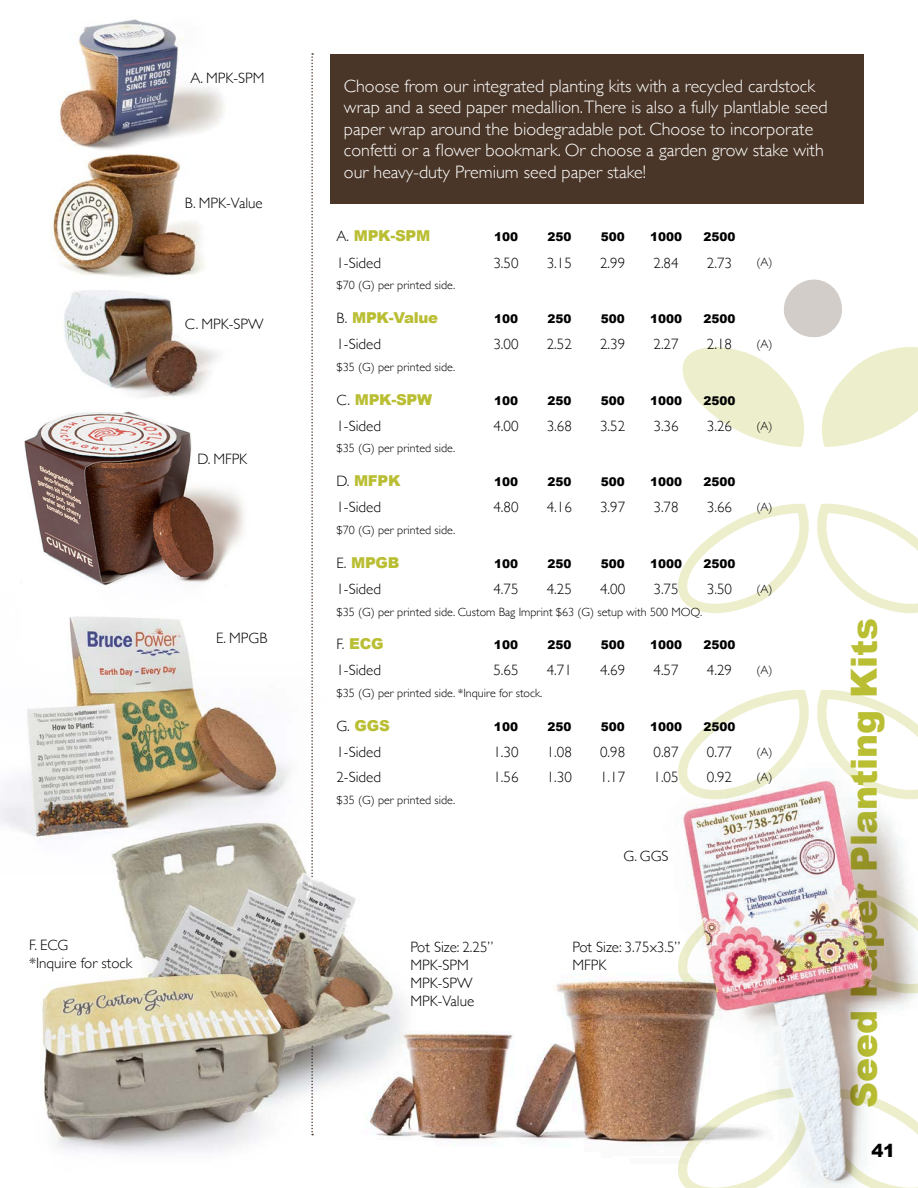
<style>
.page{position:relative;width:918px;height:1188px;background:#fff}
.page>*{position:absolute;margin:0;border:0;box-sizing:border-box;transform-origin:0 0}
.t1{font:900 36px "Arial";color:#b9be33}
.t2{font:300 18px/21.6px "Gill Sans";color:#fff}
.t3{font:900 18px "Arial";color:#000}
.t4{font:300 15px/18px "Gill Sans";color:#000}
.t5{font:900 15px "Arial";letter-spacing:-.02em;color:#b9be33}
.t6{font:300 12px "Gill Sans";color:#000}
.t7{font:900 12px "Arial";color:#000}
.s1{font-family:"Gill Sans";font-weight:300;color:#000}
</style>
<div class="page">
<svg style="left:311px;top:53px;width:2px;height:1082px"></svg>
<img style="left:117px;top:874px;width:239px;height:260px">
<img style="left:42px;top:914px;width:262px;height:239px">
<svg style="left:678px;top:503px;width:240px;height:110px"></svg>
<svg style="left:698px;top:690px;width:220px;height:44px"></svg>
<svg style="left:682px;top:279px;width:236px;height:168px"></svg>
<img style="left:58px;top:19px;width:167px;height:106px">
<img style="left:64px;top:297px;width:154px;height:101px">
<img style="left:53px;top:120px;width:163px;height:177px">
<img style="left:24px;top:411px;width:220px;height:164px">
<div style="left:330px;top:54px;width:534px;height:149px;background:#4a3628"></div>
<img style="left:330px;top:940px;width:309px;height:206px">
<img style="left:639px;top:734px;width:279px;height:454px">
<img style="left:0;top:575px;width:313px;height:299px">
<p class="t4" style="left:191px;top:68px;width:76px">A. MPK-SPM</p>
<p class="t4" style="left:185px;top:194px;width:79px">B. MPK-Value</p>
<p class="t4" style="left:185px;top:315px;width:80px">C. MPK-SPW</p>
<p class="t4" style="left:198px;top:449px;width:51px">D. MFPK</p>
<p class="t4" style="left:216px;top:628px;width:53px">E. MPGB</p>
<p class="t4" style="left:29px;top:936px;width:41px">F. ECG</p>
<p class="t4" style="left:29px;top:954px;width:105px">*Inquire for stock</p>
<p class="t2" style="left:344px;top:74px;width:485px">Choose from our integrated planting kits with a recycled cardstock wrap and a seed paper medallion.There is also a fully plantlable seed paper wrap around the biodegradable pot. Choose to incorporate confetti or a flower bookmark. Or choose a garden grow stake with our heavy-duty Premium seed paper stake!</p>
<p class="t5" style="left:336px;top:225px;width:95px"><span class="s1">A.</span> MPK-SPM</p>
<p class="t7" style="left:494px;top:228px;width:26px">100</p>
<p class="t7" style="left:547px;top:228px;width:26px">250</p>
<p class="t7" style="left:601px;top:228px;width:26px">500</p>
<p class="t7" style="left:650px;top:228px;width:34px">1000</p>
<p class="t7" style="left:703px;top:228px;width:34px">2500</p>
<p class="t4" style="left:336px;top:253px;width:46px">1-Sided</p>
<p class="t4" style="left:493px;top:253px;width:27px">3.50</p>
<p class="t4" style="left:547px;top:253px;width:27px">3.15</p>
<p class="t4" style="left:600px;top:253px;width:27px">2.99</p>
<p class="t4" style="left:654px;top:253px;width:27px">2.84</p>
<p class="t4" style="left:707px;top:253px;width:27px">2.73</p>
<p class="t6" style="left:756px;top:253px;width:17px">(A)</p>
<p class="t6" style="left:336px;top:276px;width:120px">$70 (G) per printed side.</p>
<p class="t5" style="left:336px;top:307px;width:103px"><span class="s1">B.</span> MPK-Value</p>
<p class="t7" style="left:494px;top:310px;width:26px">100</p>
<p class="t7" style="left:547px;top:310px;width:26px">250</p>
<p class="t7" style="left:601px;top:310px;width:26px">500</p>
<p class="t7" style="left:650px;top:310px;width:34px">1000</p>
<p class="t7" style="left:703px;top:310px;width:34px">2500</p>
<p class="t4" style="left:336px;top:334px;width:46px">1-Sided</p>
<p class="t4" style="left:493px;top:334px;width:27px">3.00</p>
<p class="t4" style="left:547px;top:334px;width:27px">2.52</p>
<p class="t4" style="left:600px;top:334px;width:27px">2.39</p>
<p class="t4" style="left:654px;top:334px;width:27px">2.27</p>
<p class="t4" style="left:707px;top:334px;width:27px">2.18</p>
<p class="t6" style="left:756px;top:335px;width:17px">(A)</p>
<p class="t6" style="left:336px;top:357px;width:120px">$35 (G) per printed side.</p>
<p class="t5" style="left:336px;top:388px;width:97px"><span class="s1">C.</span> MPK-SPW</p>
<p class="t7" style="left:494px;top:392px;width:26px">100</p>
<p class="t7" style="left:547px;top:392px;width:26px">250</p>
<p class="t7" style="left:601px;top:392px;width:26px">500</p>
<p class="t7" style="left:650px;top:392px;width:34px">1000</p>
<p class="t7" style="left:703px;top:392px;width:34px">2500</p>
<p class="t4" style="left:336px;top:416px;width:46px">1-Sided</p>
<p class="t4" style="left:493px;top:416px;width:27px">4.00</p>
<p class="t4" style="left:547px;top:416px;width:27px">3.68</p>
<p class="t4" style="left:600px;top:416px;width:27px">3.52</p>
<p class="t4" style="left:654px;top:416px;width:27px">3.36</p>
<p class="t4" style="left:707px;top:416px;width:27px">3.26</p>
<p class="t6" style="left:756px;top:416px;width:17px">(A)</p>
<p class="t6" style="left:336px;top:439px;width:120px">$35 (G) per printed side.</p>
<p class="t5" style="left:336px;top:470px;width:66px"><span class="s1">D.</span> MFPK</p>
<p class="t7" style="left:494px;top:473px;width:26px">100</p>
<p class="t7" style="left:547px;top:473px;width:26px">250</p>
<p class="t7" style="left:601px;top:473px;width:26px">500</p>
<p class="t7" style="left:650px;top:473px;width:34px">1000</p>
<p class="t7" style="left:703px;top:473px;width:34px">2500</p>
<p class="t4" style="left:336px;top:498px;width:46px">1-Sided</p>
<p class="t4" style="left:493px;top:498px;width:27px">4.80</p>
<p class="t4" style="left:547px;top:498px;width:27px">4.16</p>
<p class="t4" style="left:600px;top:498px;width:27px">3.97</p>
<p class="t4" style="left:654px;top:498px;width:27px">3.78</p>
<p class="t4" style="left:707px;top:498px;width:27px">3.66</p>
<p class="t6" style="left:756px;top:498px;width:17px">(A)</p>
<p class="t6" style="left:336px;top:521px;width:120px">$70 (G) per printed side.</p>
<p class="t5" style="left:336px;top:551px;width:64px"><span class="s1">E.</span> MPGB</p>
<p class="t7" style="left:494px;top:555px;width:26px">100</p>
<p class="t7" style="left:547px;top:555px;width:26px">250</p>
<p class="t7" style="left:601px;top:555px;width:26px">500</p>
<p class="t7" style="left:650px;top:555px;width:34px">1000</p>
<p class="t7" style="left:703px;top:555px;width:34px">2500</p>
<p class="t4" style="left:336px;top:579px;width:46px">1-Sided</p>
<p class="t4" style="left:493px;top:579px;width:27px">4.75</p>
<p class="t4" style="left:547px;top:579px;width:27px">4.25</p>
<p class="t4" style="left:600px;top:579px;width:27px">4.00</p>
<p class="t4" style="left:654px;top:579px;width:27px">3.75</p>
<p class="t4" style="left:707px;top:579px;width:27px">3.50</p>
<p class="t6" style="left:756px;top:579px;width:17px">(A)</p>
<p class="t6" style="left:336px;top:602px;width:367px">$35 (G) per printed side. Custom Bag Imprint $63 (G) setup with 500 MOQ.</p>
<p class="t5" style="left:336px;top:633px;width:49px"><span class="s1">F.</span> ECG</p>
<p class="t7" style="left:494px;top:636px;width:26px">100</p>
<p class="t7" style="left:547px;top:636px;width:26px">250</p>
<p class="t7" style="left:601px;top:636px;width:26px">500</p>
<p class="t7" style="left:650px;top:636px;width:34px">1000</p>
<p class="t7" style="left:703px;top:636px;width:34px">2500</p>
<p class="t4" style="left:336px;top:661px;width:46px">1-Sided</p>
<p class="t4" style="left:493px;top:661px;width:27px">5.65</p>
<p class="t4" style="left:547px;top:661px;width:27px">4.71</p>
<p class="t4" style="left:600px;top:661px;width:27px">4.69</p>
<p class="t4" style="left:654px;top:661px;width:27px">4.57</p>
<p class="t4" style="left:707px;top:661px;width:27px">4.29</p>
<p class="t6" style="left:756px;top:661px;width:17px">(A)</p>
<p class="t6" style="left:336px;top:684px;width:207px">$35 (G) per printed side. *Inquire for stock.</p>
<p class="t5" style="left:336px;top:715px;width:55px"><span class="s1">G.</span> GGS</p>
<p class="t7" style="left:494px;top:718px;width:26px">100</p>
<p class="t7" style="left:547px;top:718px;width:26px">250</p>
<p class="t7" style="left:601px;top:718px;width:26px">500</p>
<p class="t7" style="left:650px;top:718px;width:34px">1000</p>
<p class="t7" style="left:703px;top:718px;width:34px">2500</p>
<p class="t4" style="left:336px;top:742px;width:46px">1-Sided</p>
<p class="t4" style="left:493px;top:742px;width:27px">1.30</p>
<p class="t4" style="left:547px;top:742px;width:27px">1.08</p>
<p class="t4" style="left:600px;top:742px;width:27px">0.98</p>
<p class="t4" style="left:654px;top:742px;width:27px">0.87</p>
<p class="t4" style="left:707px;top:742px;width:27px">0.77</p>
<p class="t6" style="left:756px;top:743px;width:17px">(A)</p>
<p class="t4" style="left:336px;top:768px;width:46px">2-Sided</p>
<p class="t4" style="left:493px;top:768px;width:27px">1.56</p>
<p class="t4" style="left:547px;top:768px;width:27px">1.30</p>
<p class="t4" style="left:600px;top:768px;width:27px">1.17</p>
<p class="t4" style="left:654px;top:768px;width:27px">1.05</p>
<p class="t4" style="left:707px;top:768px;width:27px">0.92</p>
<p class="t6" style="left:756px;top:768px;width:17px">(A)</p>
<p class="t6" style="left:336px;top:791px;width:120px">$35 (G) per printed side.</p>
<p class="t4" style="left:410px;top:937px;width:85px">Pot Size: 2.25”<br>MPK-SPM<br>MPK-SPW<br>MPK-Value</p>
<p class="t4" style="left:624px;top:847px;width:47px">G. GGS</p>
<p class="t4" style="left:573px;top:937px;width:110px">Pot Size: 3.75x3.5”<br>MFPK</p>
<p class="t1" style="left:838px;top:1108px;width:491px;rotate:-90deg">Seed Paper Planting Kits</p>
<p class="t3" style="left:872px;top:1137px;width:25px">41</p>
</div>
